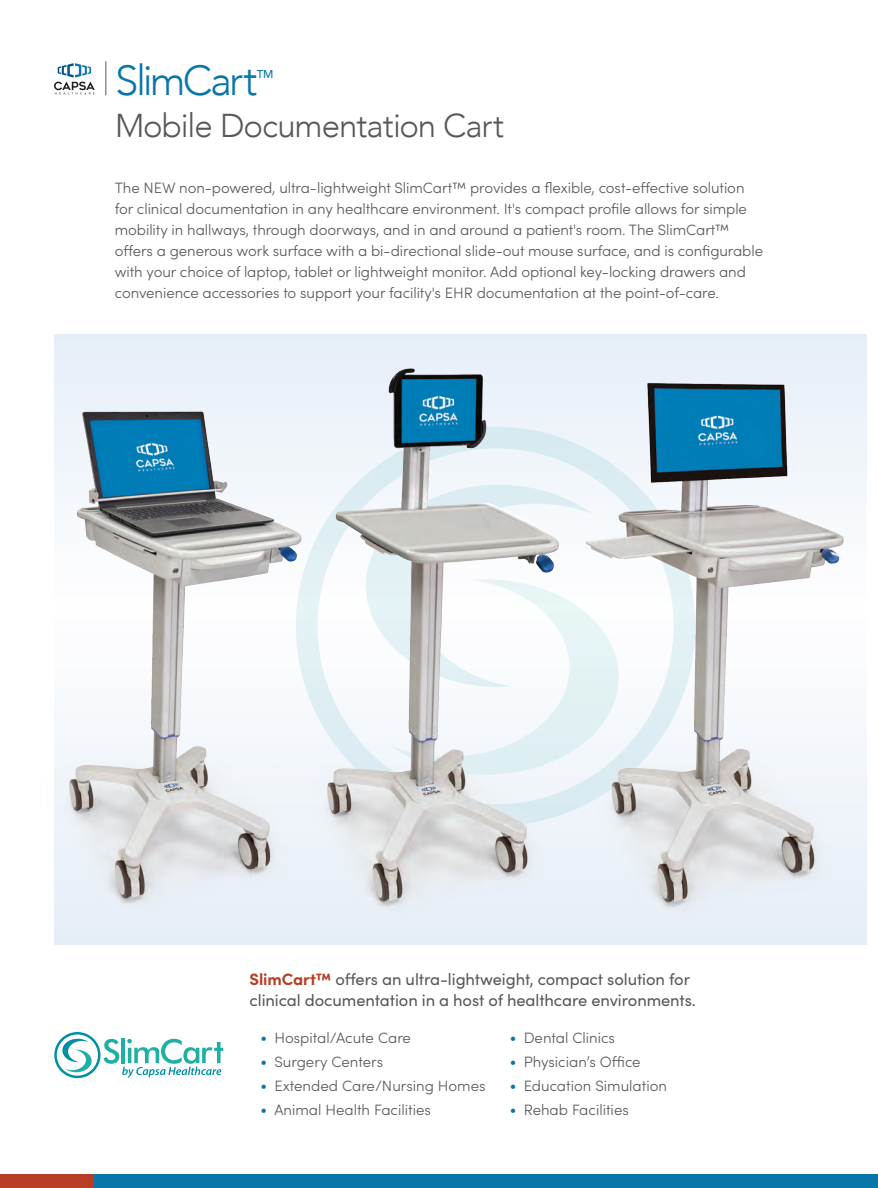
<style>
.page{position:relative;width:878px;height:1188px;background:#fff}
.page>*{position:absolute;margin:0;border:0;box-sizing:border-box;transform-origin:0 0}
.t1{font:300 42px "Avenir";letter-spacing:-.07em;color:#0976aa}
.t2{font:300 33px "Avenir";letter-spacing:-.03em;color:#57585a}
.t3{font:16.5px/21px "Sofia Pro";letter-spacing:-.005em;color:#57585a}
.t4{font:300 15px/21px "Sofia Pro";letter-spacing:-.005em;color:#57585a}
.t5{font:500 11.4px "Avenir";color:#0976aa}
.s1{font-weight:700;color:#b73d25}
.s2{font-family:"Avenir";font-weight:800;font-size:12px;color:#0976aa}
</style>
<div class="page">
<div style="left:73px;top:1174px;width:805px;height:14px;background:#0976aa"></div>
<div style="left:0;top:1174px;width:94px;height:14px;background:#b73d25"></div>
<hr style="left:105px;top:61px;width:1px;height:34px;background:#8f9092">
<svg style="left:54px;top:63px;width:41px;height:31px"></svg>
<svg style="left:54px;top:335px;width:812px;height:610px;background:#e8f0f8"></svg>
<svg style="left:563px;top:485px;width:18px;height:94px"></svg>
<svg style="left:563px;top:579px;width:18px;height:196px;fill:#e6f4f5"></svg>
<img style="left:581px;top:372px;width:267px;height:558px">
<img style="left:54px;top:400px;width:243px;height:525px">
<img style="left:297px;top:354px;width:266px;height:574px">
<svg style="left:54px;top:1032px;width:169px;height:46px"></svg>
<h1 class="t1" style="left:115px;top:56px;width:144px">SlimCart</h1>
<p class="t5" style="left:257px;top:64px;width:18px">TM</p>
<h2 class="t2" style="left:115px;top:106px;width:390px">Mobile Documentation Cart</h2>
<p class="t4" style="left:115px;top:177px;width:650px">The NEW non-powered, ultra-lightweight SlimCart™ provides a flexible, cost-effective solution for clinical documentation in any healthcare environment. It's compact profile allows for simple mobility in hallways, through doorways, and in and around a patient's room. The SlimCart™ offers a generous work surface with a bi-directional slide-out mouse surface, and is configurable with your choice of laptop, tablet or lightweight monitor. Add optional key-locking drawers and convenience accessories to support your facility's EHR documentation at the point-of-care.</p>
<p class="t3" style="left:249px;top:968px;width:448px"><span class="s1">SlimCart™</span> offers an ultra-lightweight, compact solution for clinical documentation in a host of healthcare environments.</p>
<p class="t4" style="left:261px;top:1026px;width:152px"><span class="s2">•</span> Hospital/Acute Care</p>
<p class="t4" style="left:261px;top:1050px;width:124px"><span class="s2">•</span> Surgery Centers</p>
<p class="t4" style="left:261px;top:1074px;width:226px"><span class="s2">•</span> Extended Care/Nursing Homes</p>
<p class="t4" style="left:261px;top:1098px;width:171px"><span class="s2">•</span> Animal Health Facilities</p>
<p class="t4" style="left:510px;top:1026px;width:106px"><span class="s2">•</span> Dental Clinics</p>
<p class="t4" style="left:510px;top:1050px;width:132px"><span class="s2">•</span> Physician’s Office</p>
<p class="t4" style="left:510px;top:1074px;width:158px"><span class="s2">•</span> Education Simulation</p>
<p class="t4" style="left:510px;top:1098px;width:120px"><span class="s2">•</span> Rehab Facilities</p>
</div>
